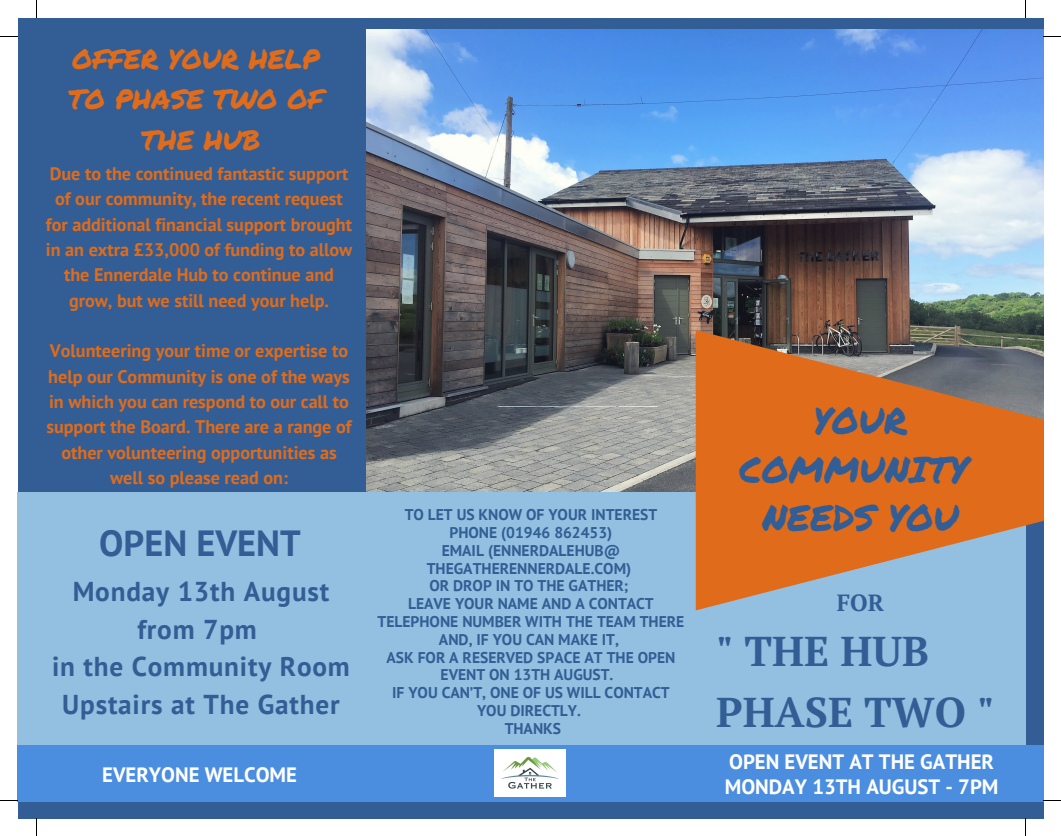
<style>
.page{position:relative;width:1061px;height:836px;background:#fff}
.page>*{position:absolute;margin:0;border:0;box-sizing:border-box;transform-origin:0 0}
.t1{font:700 41.5px/61.9px "PT Serif";color:#325e95}
.t2{font:36.38px/48.8px "Permanent Marker";color:#325e95;text-align:center}
.t3{font:700 36.38px "PT Sans";color:#325e95}
.t4{font:700 27.25px/37.5px "PT Sans";letter-spacing:.03em;color:#325e95;text-align:center}
.t5{font:27.25px/40.2px "Permanent Marker";color:#e06c1b;text-align:center}
.t6{font:700 27.25px "PT Sans";color:#fff}
.t7{font:700 23.38px "PT Serif";color:#325e95}
.t8{font:700 20.75px/24.4px "PT Sans";color:#fff}
.t9{font:700 18.12px/25.2px "PT Sans";color:#e06c1b;text-align:center}
.t10{font:700 15.62px/17.8px "PT Sans";color:#325e95;text-align:center}
</style>
<div class="page">
<div style="left:18px;top:18px;width:1025px;height:800px;background:#325e95"></div>
<img style="left:367px;top:29px;width:676px;height:463px">
<div style="left:18px;top:492px;width:1008px;height:276px;background:#93c0e0"></div>
<div style="left:18px;top:745px;width:1025px;height:57px;background:#4b8ee0"></div>
<img style="left:494px;top:749px;width:71px;height:47px">
<svg style="left:696px;top:330px;width:347px;height:280px;fill:#e06c1b"></svg>
<svg style="left:36px;top:0;width:1px;height:18px"></svg>
<svg style="left:0;top:36px;width:18px;height:1px"></svg>
<svg style="left:1025px;top:0;width:1px;height:18px"></svg>
<svg style="left:1043px;top:36px;width:18px;height:1px"></svg>
<svg style="left:1025px;top:818px;width:1px;height:18px"></svg>
<svg style="left:1043px;top:800px;width:18px;height:1px"></svg>
<svg style="left:36px;top:818px;width:1px;height:18px"></svg>
<svg style="left:0;top:800px;width:18px;height:1px"></svg>
<h3 class="t5" style="left:68px;top:38px;width:257px">OFFER YOUR HELP<br>TO PHASE TWO OF<br>THE HUB</h3>
<p class="t9" style="left:46px;top:161px;width:308px">Due to the continued fantastic support of our community, the recent request for additional financial support brought in an extra £33,000 of funding to allow the Ennerdale Hub to continue and grow, but we still need your help.</p>
<p class="t9" style="left:46px;top:338px;width:307px">Volunteering your time or expertise to help our Community is one of the ways in which you can respond to our call to support the Board. There are a range of other volunteering opportunities as well so please read on:</p>
<h2 class="t3" style="left:99px;top:519px;width:203px">OPEN EVENT</h2>
<h3 class="t4" style="left:52px;top:572px;width:299px">Monday 13th August from 7pm<br>in the Community Room<br>Upstairs at The Gather</h3>
<h3 class="t6" style="left:114px;top:750px;width:174px">ALL WELCOME</h3>
<p class="t8" style="left:102px;top:762px;width:196px">EVERYONE WELCOME</p>
<p class="t10" style="left:378px;top:505px;width:308px">TO LET US KNOW OF YOUR INTEREST<br>PHONE (01946 862453)<br>EMAIL (ENNERDALEHUB@<br>THEGATHERENNERDALE.COM)<br>OR DROP IN TO THE GATHER;<br>LEAVE YOUR NAME AND A CONTACT<br>TELEPHONE NUMBER WITH THE TEAM THERE<br>AND, IF YOU CAN MAKE IT,<br>ASK FOR A RESERVED SPACE AT THE OPEN<br>EVENT ON 13TH AUGUST.<br>IF YOU CAN’T, ONE OF US WILL CONTACT<br>YOU DIRECTLY.<br>THANKS</p>
<h2 class="t2" style="left:739px;top:395px;width:230px">YOUR<br>COMMUNITY<br>NEEDS YOU</h2>
<p class="t7" style="left:837px;top:587px;width:49px">FOR</p>
<h1 class="t1" style="left:716px;top:619px;width:280px">" THE HUB<br>PHASE TWO "</h1>
<p class="t8" style="left:725px;top:749px;width:275px">OPEN EVENT AT THE GATHER<br>MONDAY 13TH AUGUST - 7PM</p>
</div>
